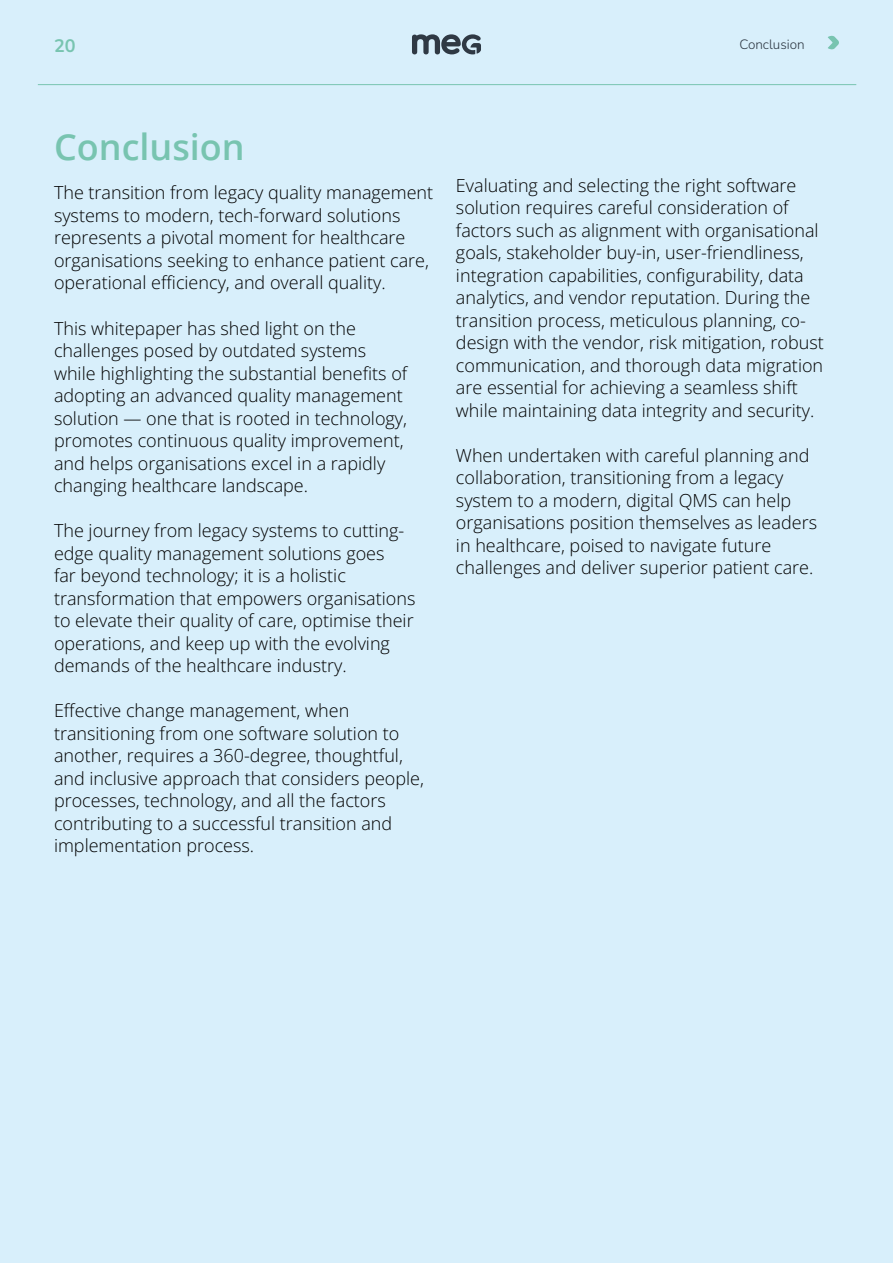
<style>
.page{position:relative;width:893px;height:1263px;background:#d8effb}
.page>*{position:absolute;margin:0;border:0;box-sizing:border-box;transform-origin:0 0}
.t1{font:600 36px "Open Sans";color:#78c4b0}
.t2{font:18px/22.5px "Open Sans";color:#000}
.t3{font:700 18px "Nunito";color:#78c4b0}
.t4{font:300 13.5px "Nunito";color:#2e3944}
</style>
<div class="page">
<svg style="left:412px;top:34px;width:69px;height:20px"></svg>
<hr style="left:38px;top:84px;width:818px;height:1px;background:#78c4b0">
<svg style="left:828px;top:35px;width:11px;height:15px"></svg>
<p class="t3" style="left:54px;top:34px;width:23px">20</p>
<p class="t4" style="left:739px;top:35px;width:67px">Conclusion</p>
<h1 class="t1" style="left:54px;top:122px;width:192px">Conclusion</h1>
<p class="t2" style="left:54px;top:181px;width:381px">The transition from legacy quality management systems to modern, tech-forward solutions represents a pivotal moment for healthcare organisations seeking to enhance patient care, operational efficiency, and overall quality.</p>
<p class="t2" style="left:54px;top:316px;width:355px">This whitepaper has shed light on the challenges posed by outdated systems while highlighting the substantial benefits of adopting an advanced quality management solution — one that is rooted in technology, promotes continuous quality improvement, and helps organisations excel in a rapidly changing healthcare landscape.</p>
<p class="t2" style="left:54px;top:519px;width:363px">The journey from legacy systems to cutting&shy;edge quality management solutions goes<br>far beyond technology; it is a holistic transformation that empowers organisations to elevate their quality of care, optimise their operations, and keep up with the evolving demands of the healthcare industry.</p>
<p class="t2" style="left:54px;top:699px;width:372px">Effective change management, when transitioning from one software solution to another, requires a 360-degree, thoughtful, and inclusive approach that considers people, processes, technology, and all the factors contributing to a successful transition and implementation process.</p>
<p class="t2" style="left:456px;top:174px;width:369px">Evaluating and selecting the right software solution requires careful consideration of factors such as alignment with organisational goals, stakeholder buy-in, user-friendliness, integration capabilities, configurability, data analytics, and vendor reputation. During the transition process, meticulous planning, co&shy;design with the vendor, risk mitigation, robust communication, and thorough data migration are essential for achieving a seamless shift while maintaining data integrity and security.</p>
<p class="t2" style="left:456px;top:444px;width:363px">When undertaken with careful planning and collaboration, transitioning from a legacy system to a modern, digital QMS can help organisations position themselves as leaders in healthcare, poised to navigate future challenges and deliver superior patient care.</p>
</div>
